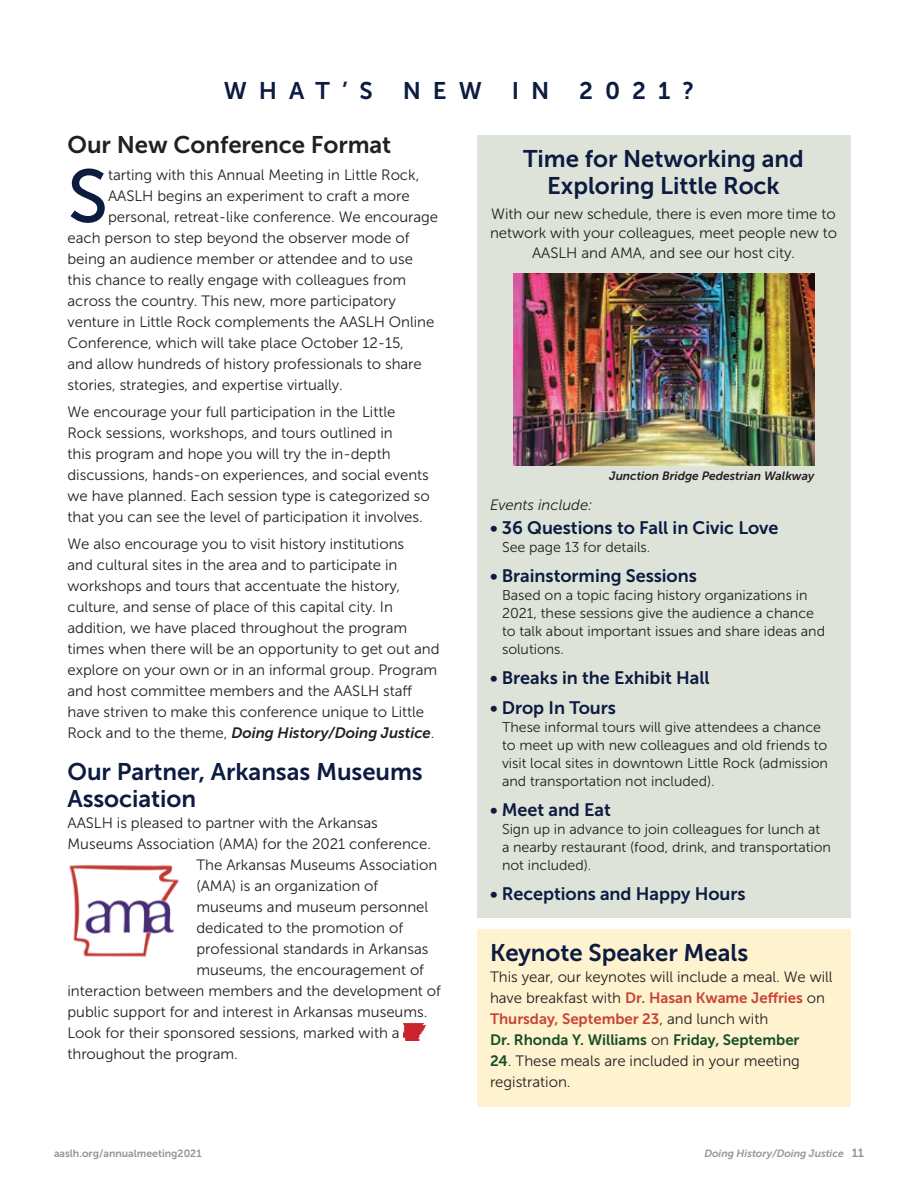
<style>
.page{position:relative;width:918px;height:1188px;background:#fff}
.page>*{position:absolute;margin:0;border:0;box-sizing:border-box;transform-origin:0 0}
.Body_10_14_LittleRoc{font:74.55px "Museo Sans 500";color:#0c1b40}
.Sub-MuseoSans70016_1{font:24px/27px "Museo Sans 700";letter-spacing:-.005em;color:#0c1b40}
.Sub-MuseoSans70016_1-2{font:24px "Museo Sans 700";letter-spacing:-.005em;color:#231f20}
.HEAD_1_Top_Centered{font:24px "Museo Sans 700";letter-spacing:.5em;color:#0c1b40}
.Sub-MuseoSans700_12{font:18px "Museo Sans 700";letter-spacing:-.005em;color:#0c1b40}
.Body_10_14_LittleRoc-2{font:15px/21px "Museo Sans 300";color:#231f20}
.Body_10_14_LittleRoc-3{font:italic 15px "Museo Sans 300";color:#231f20}
.Body_9_5_12_LittleRo{font:14.25px/18px "Museo Sans 300";color:#231f20}
.Caption_-AdKit{font:italic 12px "Museo Sans 700";color:#231f20}
.t1{font:10.5px "Museo Sans 700";color:#939598}
.t2{font:italic 10.5px "Museo Sans 700";color:#939598}
.s1{font-family:"Museo Sans 700";font-style:italic}
.s2{font-family:"Museo Sans 700";color:#c74435}
.s3{font-family:"Museo Sans 700";color:#144f26}
.s4{font-style:normal;font-size:12px}
</style>
<div class="page">
<img style="left:404px;top:1023px;width:21px;height:18px">
<div style="left:477px;top:135px;width:373px;height:783px;background:#dee3da"></div>
<div style="left:477px;top:930px;width:373px;height:177px;background:#fef2cf"></div>
<img style="left:513px;top:273px;width:301px;height:192px">
<img style="left:69px;top:864px;width:110px;height:93px">
<p class="HEAD_1_Top_Centered" style="left:224px;top:77px;width:472px">WHAT’S NEW IN 2021?</p>
<p class="Sub-MuseoSans70016_1-2" style="left:68px;top:131px;width:325px">Our New Conference Format</p>
<p class="Body_10_14_LittleRoc" style="left:68px;top:155px;width:42px">S</p>
<p class="Body_10_14_LittleRoc-2" style="left:108px;top:164px;width:313px">tarting with this Annual Meeting in Little Rock,</p>
<p class="Body_10_14_LittleRoc-2" style="left:108px;top:185px;width:303px">AASLH begins an experiment to craft a more</p>
<p class="Body_10_14_LittleRoc-2" style="left:108px;top:206px;width:332px">personal, retreat-like conference. We encourage</p>
<p class="Body_10_14_LittleRoc-2" style="left:68px;top:227px;width:344px">each person to step beyond the observer mode of</p>
<p class="Body_10_14_LittleRoc-2" style="left:68px;top:248px;width:347px">being an audience member or attendee and to use</p>
<p class="Body_10_14_LittleRoc-2" style="left:68px;top:269px;width:340px">this chance to really engage with colleagues from</p>
<p class="Body_10_14_LittleRoc-2" style="left:68px;top:290px;width:330px">across the country. This new, more participatory</p>
<p class="Body_10_14_LittleRoc-2" style="left:68px;top:311px;width:368px">venture in Little Rock complements the AASLH Online</p>
<p class="Body_10_14_LittleRoc-2" style="left:68px;top:332px;width:338px">Conference, which will take place October 12-15,</p>
<p class="Body_10_14_LittleRoc-2" style="left:68px;top:353px;width:356px">and allow hundreds of history professionals to share</p>
<p class="Body_10_14_LittleRoc-2" style="left:68px;top:374px;width:277px">stories, strategies, and expertise virtually.</p>
<p class="Body_10_14_LittleRoc-2" style="left:68px;top:401px;width:364px">We encourage your full participation in the Little Rock sessions, workshops, and tours outlined in<br>this program and hope you will try the in-depth discussions, hands-on experiences, and social events we have planned. Each session type is categorized so that you can see the level of participation it involves.</p>
<p class="Body_10_14_LittleRoc-2" style="left:68px;top:533px;width:374px">We also encourage you to visit history institutions<br>and cultural sites in the area and to participate in workshops and tours that accentuate the history, culture, and sense of place of this capital city. In addition, we have placed throughout the program times when there will be an opportunity to get out and explore on your own or in an informal group. Program and host committee members and the AASLH staff have striven to make this conference unique to Little Rock and to the theme, <span class="s1">Doing History/Doing Justice</span>.</p>
<p class="Sub-MuseoSans70016_1" style="left:68px;top:758px;width:357px">Our Partner, Arkansas Museums<br>Association</p>
<p class="Body_10_14_LittleRoc-2" style="left:68px;top:812px;width:312px">AASLH is pleased to partner with the Arkansas</p>
<p class="Body_10_14_LittleRoc-2" style="left:68px;top:833px;width:365px">Museums Association (AMA) for the 2021 conference.</p>
<p class="Body_10_14_LittleRoc-2" style="left:196px;top:854px;width:242px">The Arkansas Museums Association</p>
<p class="Body_10_14_LittleRoc-2" style="left:196px;top:875px;width:183px">(AMA) is an organization of</p>
<p class="Body_10_14_LittleRoc-2" style="left:196px;top:896px;width:233px">museums and museum personnel</p>
<p class="Body_10_14_LittleRoc-2" style="left:196px;top:917px;width:208px">dedicated to the promotion of</p>
<p class="Body_10_14_LittleRoc-2" style="left:196px;top:938px;width:234px">professional standards in Arkansas</p>
<p class="Body_10_14_LittleRoc-2" style="left:196px;top:959px;width:229px">museums, the encouragement of</p>
<p class="Body_10_14_LittleRoc-2" style="left:68px;top:980px;width:375px">interaction between members and the development of</p>
<p class="Body_10_14_LittleRoc-2" style="left:68px;top:1001px;width:361px">public support for and interest in Arkansas museums.</p>
<p class="Body_10_14_LittleRoc-2" style="left:68px;top:1022px;width:334px">Look for their sponsored sessions, marked with a</p>
<p class="Body_10_14_LittleRoc-2" style="left:68px;top:1043px;width:172px">throughout the program.</p>
<p class="Sub-MuseoSans70016_1" style="left:523px;top:145px;width:282px;text-align:center">Time for Networking and<br>Exploring Little Rock</p>
<p class="Body_10_14_LittleRoc-2" style="left:490px;top:204px;width:348px;line-height:19.5px;text-align:center">With our new schedule, there is even more time to network with your colleagues, meet people new to<br>AASLH and AMA, and see our host city.</p>
<p class="Caption_-AdKit" style="left:609px;top:470px;width:207px">Junction Bridge Pedestrian Walkway</p>
<p class="Body_10_14_LittleRoc-3" style="left:490px;top:497px;width:104px">Events include:</p>
<p class="Sub-MuseoSans700_12" style="left:490px;top:518px;width:290px">• 36 Questions to Fall in Civic Love</p>
<p class="Body_9_5_12_LittleRo" style="left:502px;top:538px;width:150px">See page 13 for details.</p>
<p class="Sub-MuseoSans700_12" style="left:490px;top:566px;width:208px">• Brainstorming Sessions</p>
<p class="Body_9_5_12_LittleRo" style="left:502px;top:586px;width:325px">Based on a topic facing history organizations in 2021, these sessions give the audience a chance to talk about important issues and share ideas and solutions.</p>
<p class="Sub-MuseoSans700_12" style="left:490px;top:668px;width:221px">• Breaks in the Exhibit Hall</p>
<p class="Sub-MuseoSans700_12" style="left:490px;top:698px;width:127px">• Drop In Tours</p>
<p class="Body_9_5_12_LittleRo" style="left:502px;top:718px;width:328px">These informal tours will give attendees a chance to meet up with new colleagues and old friends to visit local sites in downtown Little Rock (admission and transportation not included).</p>
<p class="Sub-MuseoSans700_12" style="left:490px;top:800px;width:122px">• Meet and Eat</p>
<p class="Body_9_5_12_LittleRo" style="left:502px;top:820px;width:330px">Sign up in advance to join colleagues for lunch at a nearby restaurant (food, drink, and transportation not included).</p>
<p class="Sub-MuseoSans700_12" style="left:490px;top:884px;width:257px">• Receptions and Happy Hours</p>
<p class="Sub-MuseoSans70016_1" style="left:490px;top:940px;width:260px">Keynote Speaker Meals</p>
<p class="Body_10_14_LittleRoc-2" style="left:490px;top:967px;width:344px">This year, our keynotes will include a meal. We will have breakfast with <span class="s2">Dr. Hasan Kwame Jeffries</span> on <span class="s2">Thursday, September 23</span>, and lunch with<br><span class="s3">Dr. Rhonda Y. Williams</span> on <span class="s3">Friday, September</span></p>
<p class="Body_10_14_LittleRoc-2" style="left:490px;top:1051px;width:311px"><span class="s3">24</span>. These meals are included in your meeting registration.</p>
<p class="t1" style="left:54px;top:1147px;width:149px">aaslh.org/annualmeeting2021</p>
<p class="t2" style="left:704px;top:1147px;width:161px">Doing History/Doing Justice <span class="s4">11</span></p>
</div>
